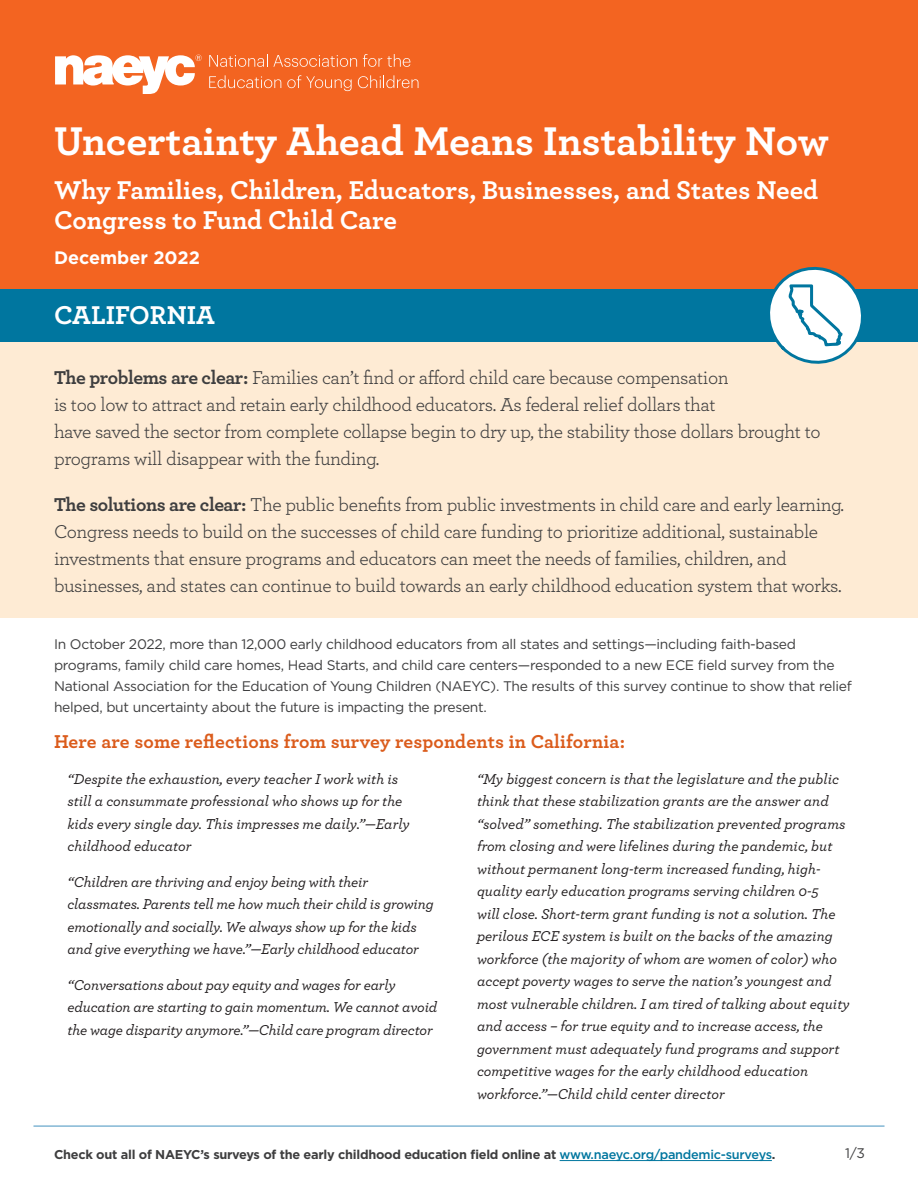
<style>
.page{position:relative;width:918px;height:1188px;background:#fff}
.page>*{position:absolute;margin:0;border:0;box-sizing:border-box;transform-origin:0 0}
.t1{font:700 42px "Archer Pro";color:#fff}
.Subtitle{font:700 27px/30px "Archer Pro";color:#fff}
.State{font:700 27px "Archer Pro";color:#fff}
.Lede{font:19.5px/27px "Archer Pro";letter-spacing:-.02em;color:#3e3e3f}
.t2{font:700 19.5px "Archer Pro";letter-spacing:.01em;color:#db5c1c}
.Date{font:700 18px "Gotham";color:#fff}
.t3{font:italic 500 15px/22.5px "Archer Pro";color:#231f20}
.Body{font:13.8px/21px "Gotham";letter-spacing:-.02em;color:#3e3e3f}
.Body-2{font:700 12.75px "Gotham";letter-spacing:-.02em;color:#3e3e3f}
.s1{font-weight:700}
.s2{font-weight:500;color:#00769f}
</style>
<div class="page">
<div style="left:0;top:341px;width:918px;height:277px;background:#feebd4"></div>
<div style="left:0;top:0;width:918px;height:289px;background:#f36421"></div>
<svg style="left:55px;top:55px;width:147px;height:39px"></svg>
<svg style="left:209px;top:54px;width:148px;height:13px"></svg>
<svg style="left:363px;top:54px;width:47px;height:13px"></svg>
<svg style="left:209px;top:75px;width:72px;height:13px"></svg>
<svg style="left:287px;top:75px;width:65px;height:16px"></svg>
<svg style="left:358px;top:75px;width:60px;height:13px"></svg>
<hr style="left:560px;top:1160px;width:212px;height:1px;background:#00769f">
<hr style="left:33px;top:1125px;width:852px;height:2px;background:#82b7d5">
<div style="left:0;top:289px;width:918px;height:53px;background:#00769f"></div>
<svg style="left:770px;top:266px;width:91px;height:98px"></svg>
<p class="t1" style="left:54px;top:108px;width:776px">Uncertainty Ahead Means Instability Now</p>
<p class="Subtitle" style="left:54px;top:173px;width:766px">Why Families, Children, Educators, Businesses, and States Need<br>Congress to Fund Child Care</p>
<p class="Date" style="left:54px;top:245px;width:147px">December 2022</p>
<p class="State" style="left:54px;top:294px;width:162px">CALIFORNIA</p>
<p class="Lede" style="left:54px;top:363px;width:768px"><span class="s1">The problems are clear:</span> Families can’t find or afford child care because compensation<br>is too low to attract and retain early childhood educators. As federal relief dollars that<br>have saved the sector from complete collapse begin to dry up, the stability those dollars brought to programs will disappear with the funding.</p>
<p class="Lede" style="left:54px;top:490px;width:792px"><span class="s1">The solutions are clear:</span> The public benefits from public investments in child care and early learning.<br>Congress needs to build on the successes of child care funding to prioritize additional, sustainable investments that ensure programs and educators can meet the needs of families, children, and businesses, and states can continue to build towards an early childhood education system that works.</p>
<p class="Body" style="left:54px;top:633px;width:799px">In October 2022, more than 12,000 early childhood educators from all states and settings—including faith-based programs, family child care homes, Head Starts, and child care centers—responded to a new ECE field survey from the National Association for the Education of Young Children (NAEYC). The results of this survey continue to show that relief helped, but uncertainty about the future is impacting the present.</p>
<h3 class="t2" style="left:54px;top:726px;width:573px">Here are some reflections from survey respondents in California:</h3>
<p class="t3" style="left:68px;top:767px;width:344px">“Despite the exhaustion, every teacher I work with is still a consummate professional who shows up for the kids every single day. This impresses me daily.”—Early childhood educator</p>
<p class="t3" style="left:68px;top:870px;width:368px">“Children are thriving and enjoy being with their classmates. Parents tell me how much their child is growing emotionally and socially. We always show up for the kids and give everything we have.”—Early childhood educator</p>
<p class="t3" style="left:68px;top:973px;width:371px">“Conversations about pay equity and wages for early education are starting to gain momentum. We cannot avoid the wage disparity anymore.”—Child care program director</p>
<p class="t3" style="left:477px;top:767px;width:374px">“My biggest concern is that the legislature and the public think that these stabilization grants are the answer and “solved” something. The stabilization prevented programs from closing and were lifelines during the pandemic, but without permanent long-term increased funding, high&shy;quality early education programs serving children 0-5<br>will close. Short-term grant funding is not a solution. The perilous ECE system is built on the backs of the amazing workforce (the majority of whom are women of color) who accept poverty wages to serve the nation’s youngest and most vulnerable children. I am tired of talking about equity and access – for true equity and to increase access, the government must adequately fund programs and support competitive wages for the early childhood education workforce.”—Child child center director</p>
<p class="Body-2" style="left:54px;top:1146px;width:723px">Check out all of NAEYC’s surveys of the early childhood education field online at <span class="s2">www.naeyc.org/pandemic-surveys</span>.</p>
<p class="Body" style="left:845px;top:1142px;width:21px">1/3</p>
</div>
